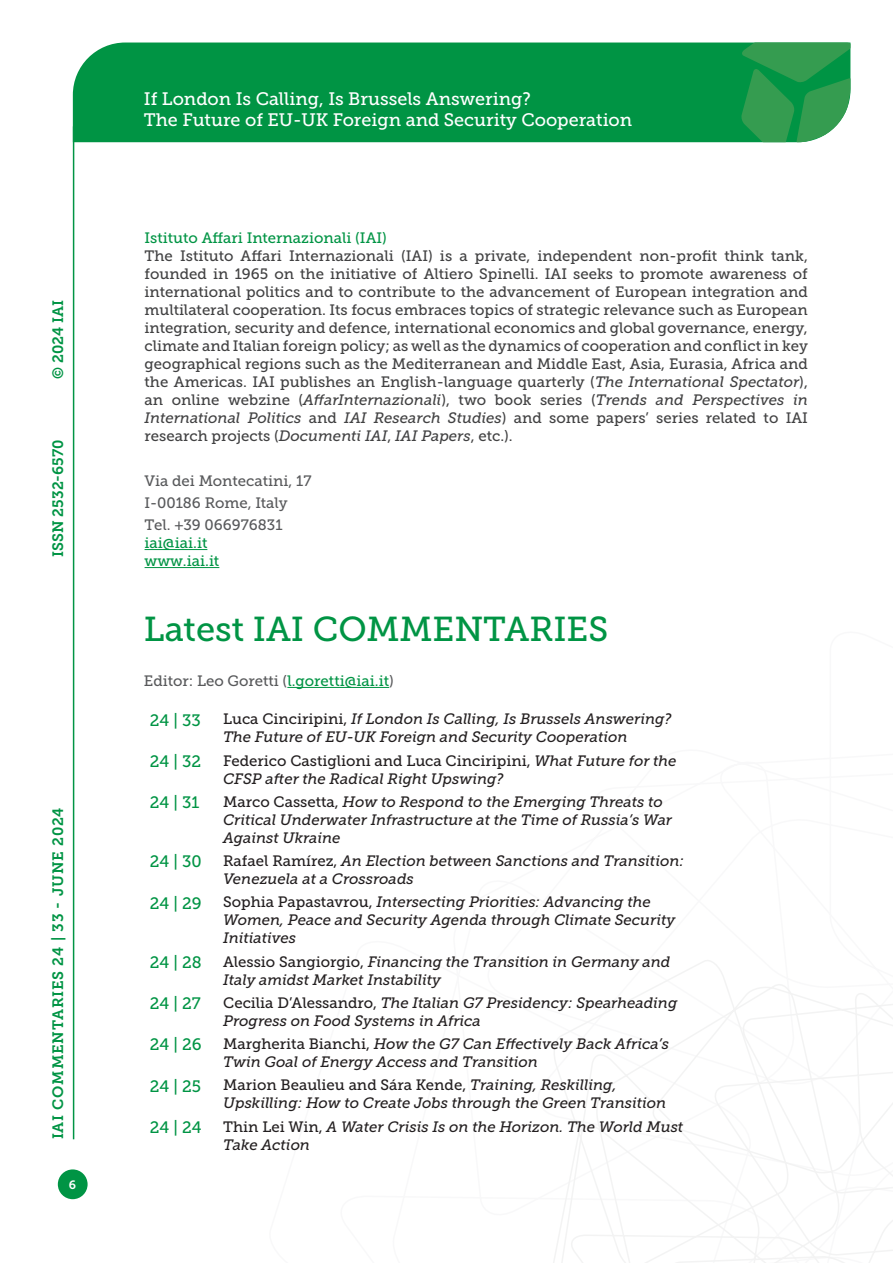
<style>
.page{position:relative;width:893px;height:1263px;background:#fff}
.page>*{position:absolute;margin:0;border:0;box-sizing:border-box;transform-origin:0 0}
.t1{font:34.5px "Museo Slab 500";color:#009444}
.t2{font:18px/21.6px "Museo Slab 500";color:#fff}
.t3{font:16.5px "Museo Slab 500";color:#009444}
.Elenco_paper{font:italic 15px/18px "Museo Slab 500";color:#231f20}
.t4{font:15px/18px "Museo Slab 500";color:#414142;text-align:justify}
.t5{font:15px "Museo Slab 500";color:#58595b}
.t6{font:15px "Museo Slab 500";color:#009444}
.t7{font:15px "Museo Slab 700";letter-spacing:.05em;color:#009444}
.t8{font:15px "Museo Slab 700";color:#009444}
.t9{font:12px "Museo Slab 700";color:#fff}
.s1{font-style:italic}
.s2{color:#009444}
.s3{font-style:normal}
</style>
<div class="page">
<svg style="left:553px;top:960px;width:340px;height:303px"></svg>
<div style="left:73px;top:43px;width:668px;height:99px;background:#009444"></div>
<svg style="left:741px;top:43px;width:109px;height:99px;background:#319e55"></svg>
<div style="left:58px;top:1169px;width:30px;height:30px;background:#009444;border-radius:50%"></div>
<hr style="left:73px;top:126px;width:1px;height:1013px;background:#009444">
<hr style="left:287px;top:687px;width:102px;height:1px;background:#009444">
<hr style="left:145px;top:549px;width:62px;height:1px;background:#009444">
<hr style="left:145px;top:567px;width:74px;height:1px;background:#009444">
<p class="t7" style="left:50px;top:379px;width:80px;rotate:-90deg">© 2024 IAI</p>
<p class="t8" style="left:50px;top:557px;width:119px;rotate:-90deg">ISSN 2532-6570</p>
<p class="t7" style="left:50px;top:1139px;width:333px;rotate:-90deg">IAI COMMENTARIES 24 | 33 - JUNE 2024</p>
<p class="t9" style="left:69px;top:1178px;width:9px">6</p>
<p class="t2" style="left:144px;top:88px;width:490px">If London Is Calling, Is Brussels Answering?<br>The Future of EU-UK Foreign and Security Cooperation</p>
<p class="t6" style="left:145px;top:229px;width:244px">Istituto Affari Internazionali (IAI)</p>
<p class="t4" style="left:145px;top:247px;width:665px">The Istituto Affari Internazionali (IAI) is a private, independent non-profit think tank, founded in 1965 on the initiative of Altiero Spinelli. IAI seeks to promote awareness of international politics and to contribute to the advancement of European integration and multilateral cooperation. Its focus embraces topics of strategic relevance such as European integration, security and defence, international economics and global governance, energy, climate and Italian foreign policy; as well as the dynamics of cooperation and conflict in key geographical regions such as the Mediterranean and Middle East, Asia, Eurasia, Africa and the Americas. IAI publishes an English-language quarterly (<span class="s1">The International Spectator</span>), an online webzine (<span class="s1">AffarInternazionali</span>), two book series (<span class="s1">Trends and Perspectives in International Politics</span> and <span class="s1">IAI Research Studies</span>) and some papers’ series related to IAI research projects (<span class="s1">Documenti IAI</span>, <span class="s1">IAI Papers</span>, etc.).</p>
<p class="t5" style="left:145px;top:472px;width:168px">Via dei Montecatini, 17</p>
<p class="t5" style="left:145px;top:494px;width:145px">I-00186 Rome, Italy</p>
<p class="t5" style="left:145px;top:516px;width:140px">Tel. +39 066976831</p>
<p class="t6" style="left:145px;top:534px;width:64px">iai@iai.it</p>
<p class="t6" style="left:145px;top:552px;width:76px">www.iai.it</p>
<p class="t1" style="left:144px;top:610px;width:466px">Latest IAI COMMENTARIES</p>
<p class="t5" style="left:144px;top:672px;width:252px">Editor: Leo Goretti (<span class="s2">l.goretti@iai.it</span>)</p>
<p class="t3" style="left:150px;top:711px;width:53px">24 | 33</p>
<p class="Elenco_paper" style="left:223px;top:710px;width:450px"><span class="s3">Luca Cinciripini,</span> If London Is Calling, Is Brussels Answering?<br>The Future of EU-UK Foreign and Security Cooperation</p>
<p class="t3" style="left:150px;top:752px;width:53px">24 | 32</p>
<p class="Elenco_paper" style="left:223px;top:752px;width:455px"><span class="s3">Federico Castiglioni and Luca Cinciripini,</span> What Future for the<br>CFSP after the Radical Right Upswing?</p>
<p class="t3" style="left:150px;top:793px;width:51px">24 | 31</p>
<p class="Elenco_paper" style="left:223px;top:793px;width:450px"><span class="s3">Marco Cassetta,</span> How to Respond to the Emerging Threats to<br>Critical Underwater Infrastructure at the Time of Russia’s War<br>Against Ukraine</p>
<p class="t3" style="left:150px;top:852px;width:53px">24 | 30</p>
<p class="Elenco_paper" style="left:223px;top:852px;width:462px"><span class="s3">Rafael Ramírez,</span> An Election between Sanctions and Transition:<br>Venezuela at a Crossroads</p>
<p class="t3" style="left:150px;top:894px;width:53px">24 | 29</p>
<p class="Elenco_paper" style="left:223px;top:893px;width:454px"><span class="s3">Sophia Papastavrou,</span> Intersecting Priorities: Advancing the<br>Women, Peace and Security Agenda through Climate Security<br>Initiatives</p>
<p class="t3" style="left:150px;top:953px;width:53px">24 | 28</p>
<p class="Elenco_paper" style="left:223px;top:953px;width:449px"><span class="s3">Alessio Sangiorgio,</span> Financing the Transition in Germany and<br>Italy amidst Market Instability</p>
<p class="t3" style="left:150px;top:994px;width:52px">24 | 27</p>
<p class="Elenco_paper" style="left:223px;top:994px;width:456px"><span class="s3">Cecilia D’Alessandro,</span> The Italian G7 Presidency: Spearheading<br>Progress on Food Systems in Africa</p>
<p class="t3" style="left:150px;top:1035px;width:53px">24 | 26</p>
<p class="Elenco_paper" style="left:223px;top:1035px;width:447px"><span class="s3">Margherita Bianchi,</span> How the G7 Can Effectively Back Africa’s<br>Twin Goal of Energy Access and Transition</p>
<p class="t3" style="left:150px;top:1077px;width:53px">24 | 25</p>
<p class="Elenco_paper" style="left:223px;top:1076px;width:444px"><span class="s3">Marion Beaulieu and Sára Kende,</span> Training, Reskilling,<br>Upskilling: How to Create Jobs through the Green Transition</p>
<p class="t3" style="left:150px;top:1118px;width:53px">24 | 24</p>
<p class="Elenco_paper" style="left:223px;top:1118px;width:462px"><span class="s3">Thin Lei Win,</span> A Water Crisis Is on the Horizon. The World Must<br>Take Action</p>
</div>
